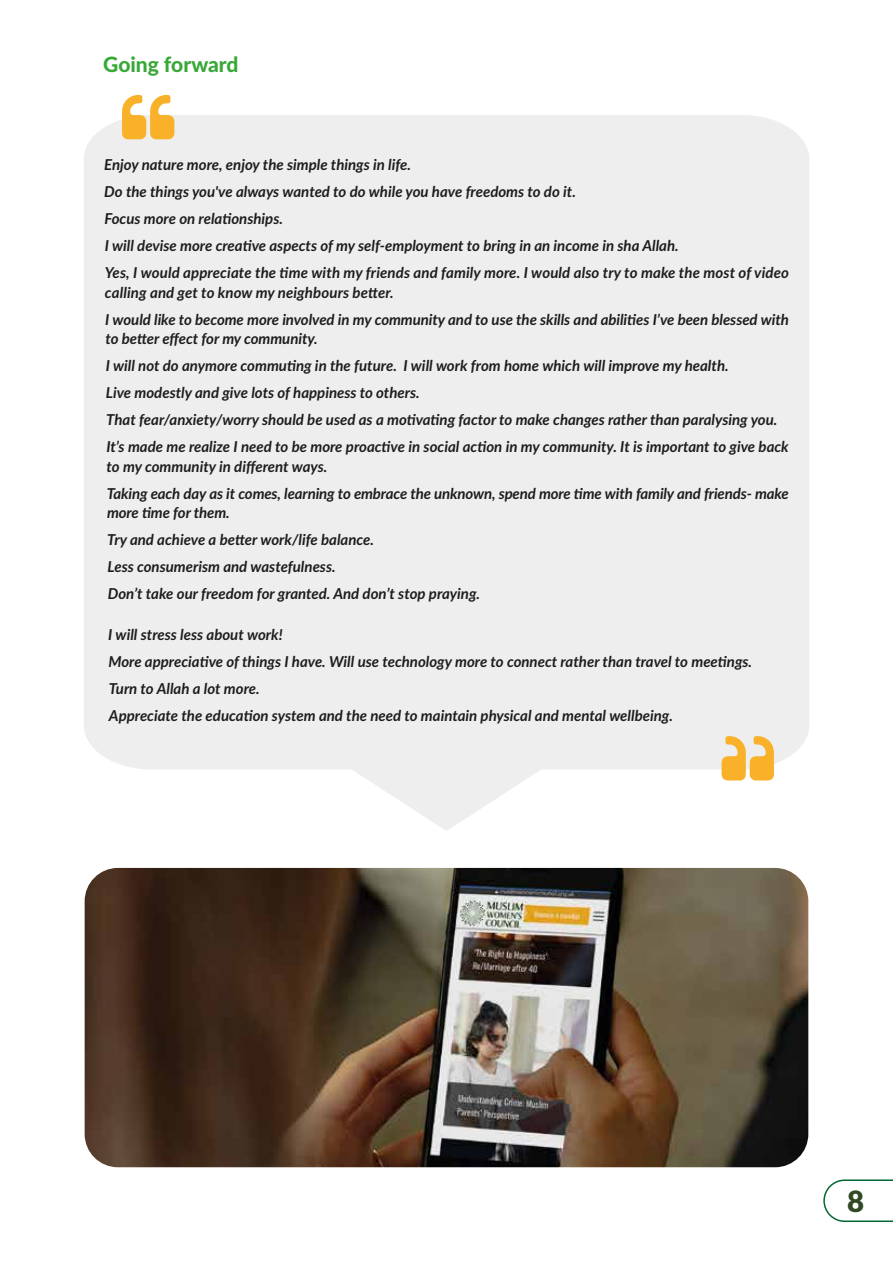
<style>
.page{position:relative;width:893px;height:1263px;background:#fff}
.page>*{position:absolute;margin:0;border:0;box-sizing:border-box;transform-origin:0 0}
.t1{font:900 29.4px "Lato";color:#2e4924}
.t2{font:800 21px "Lato";color:#38a836}
.t3{font:italic 700 15px/27px "Lato";color:#1d1e1c}
</style>
<div class="page">
<svg style="left:84px;top:115px;width:725px;height:716px;background:#efefef"></svg>
<svg style="left:823px;top:1179px;width:70px;height:43px"></svg>
<img style="left:85px;top:868px;width:723px;height:299px">
<svg style="left:122px;top:94px;width:52px;height:45px"></svg>
<svg style="left:721px;top:735px;width:53px;height:45px;background:#f5c66e"></svg>
<h2 class="t2" style="left:103px;top:49px;width:137px">Going forward</h2>
<p class="t3" style="left:104px;top:151px;width:686px">Enjoy nature more, enjoy the simple things in life.<br>Do the things you've always wanted to do while you have freedoms to do it.<br>Focus more on relationships.<br>I will devise more creative aspects of my self-employment to bring in an income in sha Allah.<br>Yes, I would appreciate the time with my friends and family more. I would also try to make the most of video</p>
<p class="t3" style="left:105px;top:278px;width:685px">calling and get to know my neighbours better.<br>I would like to become more involved in my community and to use the skills and abilities I’ve been blessed with</p>
<p class="t3" style="left:105px;top:325px;width:685px">to better effect for my community.<br>I will not do anymore commuting in the future. I will work from home which will improve my health.<br>Live modestly and give lots of happiness to others.<br>That fear/anxiety/worry should be used as a motivating factor to make changes rather than paralysing you.<br>It’s made me realize I need to be more proactive in social action in my community. It is important to give back</p>
<p class="t3" style="left:107px;top:452px;width:684px">to my community in different ways.<br>Taking each day as it comes, learning to embrace the unknown, spend more time with family and friends- make</p>
<p class="t3" style="left:107px;top:499px;width:375px">more time for them.<br>Try and achieve a better work/life balance.<br>Less consumerism and wastefulness.<br>Don’t take our freedom for granted. And don’t stop praying.</p>
<p class="t3" style="left:108px;top:620px;width:645px">I will stress less about work!<br>More appreciative of things I have. Will use technology more to connect rather than travel to meetings.<br>Turn to Allah a lot more.<br>Appreciate the education system and the need to maintain physical and mental wellbeing.</p>
<h1 class="t1" style="left:847px;top:1179px;width:19px">8</h1>
</div>
